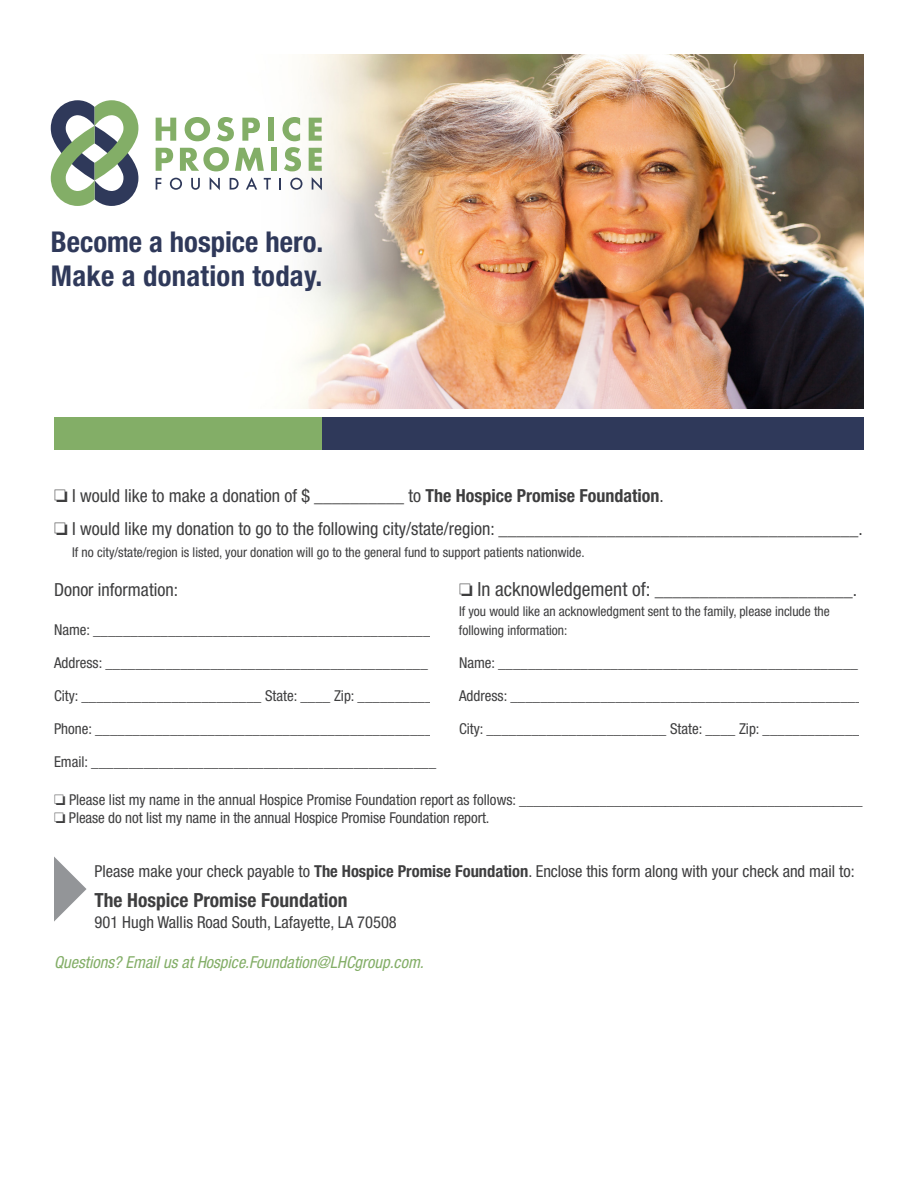
<style>
.page{position:relative;width:918px;height:1188px;background:#fff}
.page>*{position:absolute;margin:0;border:0;box-sizing:border-box;transform-origin:0 0}
.No_Spacing{font:700 condensed 28.65px "Helvetica Neue";letter-spacing:.005em;color:#2f395a}
.No_Spacing-2{font:700 condensed 19.5px "Helvetica Neue";color:#3e3e3f}
.No_Spacing-3{font:condensed 18px "Helvetica Neue";color:#3e3e3f}
.No_Spacing-4{font:condensed 16.5px "Helvetica Neue";color:#3e3e3f}
.t1{font:italic condensed 16.5px "Helvetica Neue";color:#83ae67}
.No_Spacing-5{font:condensed 15px "Helvetica Neue";color:#3e3e3f}
.No_Spacing-6{font:condensed 13.5px "Helvetica Neue";color:#3e3e3f}
.s1{font-weight:700}
.s2{color:#fff}
.s3{font-size:19.5px}
</style>
<div class="page">
<img style="left:239px;top:54px;width:625px;height:354px">
<svg style="left:54px;top:857px;width:33px;height:65px"></svg>
<svg style="left:51px;top:100px;width:87px;height:106px"></svg>
<svg style="left:156px;top:148px;width:17px;height:23px"></svg>
<svg style="left:180px;top:147px;width:49px;height:24px"></svg>
<svg style="left:235px;top:148px;width:29px;height:23px"></svg>
<div style="left:271px;top:148px;width:6px;height:23px;background:#83ae67"></div>
<svg style="left:284px;top:147px;width:17px;height:24px"></svg>
<svg style="left:309px;top:148px;width:13px;height:23px"></svg>
<svg style="left:156px;top:178px;width:5px;height:12px"></svg>
<svg style="left:170px;top:178px;width:12px;height:12px"></svg>
<svg style="left:191px;top:178px;width:9px;height:12px"></svg>
<svg style="left:210px;top:177px;width:10px;height:13px"></svg>
<svg style="left:230px;top:178px;width:9px;height:12px"></svg>
<svg style="left:246px;top:177px;width:11px;height:13px"></svg>
<svg style="left:264px;top:178px;width:7px;height:12px"></svg>
<svg style="left:279px;top:178px;width:2px;height:12px"></svg>
<svg style="left:290px;top:178px;width:12px;height:12px"></svg>
<svg style="left:312px;top:177px;width:10px;height:13px"></svg>
<svg style="left:156px;top:118px;width:20px;height:23px"></svg>
<svg style="left:185px;top:117px;width:25px;height:24px"></svg>
<svg style="left:242px;top:118px;width:18px;height:23px"></svg>
<svg style="left:217px;top:117px;width:17px;height:24px"></svg>
<div style="left:268px;top:118px;width:6px;height:23px;background:#83ae67"></div>
<svg style="left:282px;top:117px;width:18px;height:24px"></svg>
<svg style="left:309px;top:118px;width:13px;height:23px"></svg>
<div style="left:322px;top:417px;width:542px;height:32px;background:#2f395a"></div>
<div style="left:54px;top:417px;width:268px;height:32px;background:#83ae67"></div>
<p class="No_Spacing" style="left:51px;top:225px;width:274px">Become a hospice hero.</p>
<p class="No_Spacing" style="left:51px;top:258px;width:273px">Make a donation today.</p>
<p class="No_Spacing-3" style="left:54px;top:485px;width:611px">□ I would like to make a donation of $ __________ to <span class="s1">The Hospice Promise Foundation</span>.</p>
<p class="No_Spacing-3" style="left:54px;top:518px;width:810px">□ I would like my donation to go to the following city/state/region: ________________________________________.</p>
<p class="No_Spacing-6" style="left:54px;top:544px;width:532px"><span class="s2">□</span> If no city/state/region is listed, your donation will go to the general fund to support patients nationwide.</p>
<p class="No_Spacing-3" style="left:54px;top:579px;width:126px">Donor information:</p>
<p class="No_Spacing-3" style="left:459px;top:579px;width:400px">□ <span class="s3">In acknowledgement of:</span> ______________________.</p>
<p class="No_Spacing-6" style="left:459px;top:603px;width:372px">If you would like an acknowledgment sent to the family, please include the</p>
<p class="No_Spacing-5" style="left:54px;top:621px;width:378px">Name: _____________________________________________</p>
<p class="No_Spacing-6" style="left:459px;top:623px;width:110px">following information:</p>
<p class="No_Spacing-5" style="left:54px;top:654px;width:375px">Address: ___________________________________________</p>
<p class="No_Spacing-5" style="left:459px;top:654px;width:401px">Name: ________________________________________________</p>
<p class="No_Spacing-5" style="left:54px;top:687px;width:380px">City: ________________________ State: ____ Zip: __________</p>
<p class="No_Spacing-5" style="left:459px;top:687px;width:405px">Address: _______________________________________________</p>
<p class="No_Spacing-5" style="left:54px;top:720px;width:380px">Phone: _____________________________________________</p>
<p class="No_Spacing-5" style="left:459px;top:720px;width:403px">City: ________________________ State: ____ Zip: _____________</p>
<p class="No_Spacing-5" style="left:54px;top:753px;width:384px">Email: ______________________________________________</p>
<p class="No_Spacing-5" style="left:54px;top:791px;width:810px">□ Please list my name in the annual Hospice Promise Foundation report as follows: _______________________________________________</p>
<p class="No_Spacing-5" style="left:54px;top:809px;width:437px">□ Please do not list my name in the annual Hospice Promise Foundation report.</p>
<p class="No_Spacing-4" style="left:94px;top:862px;width:762px">Please make your check payable to <span class="s1">The Hospice Promise Foundation</span>. Enclose this form along with your check and mail to:</p>
<p class="No_Spacing-2" style="left:94px;top:888px;width:255px">The Hospice Promise Foundation</p>
<p class="No_Spacing-4" style="left:94px;top:913px;width:304px">901 Hugh Wallis Road South, Lafayette, LA 70508</p>
<p class="t1" style="left:54px;top:952px;width:371px">Questions? Email us at Hospice.Foundation@LHCgroup.com.</p>
</div>
